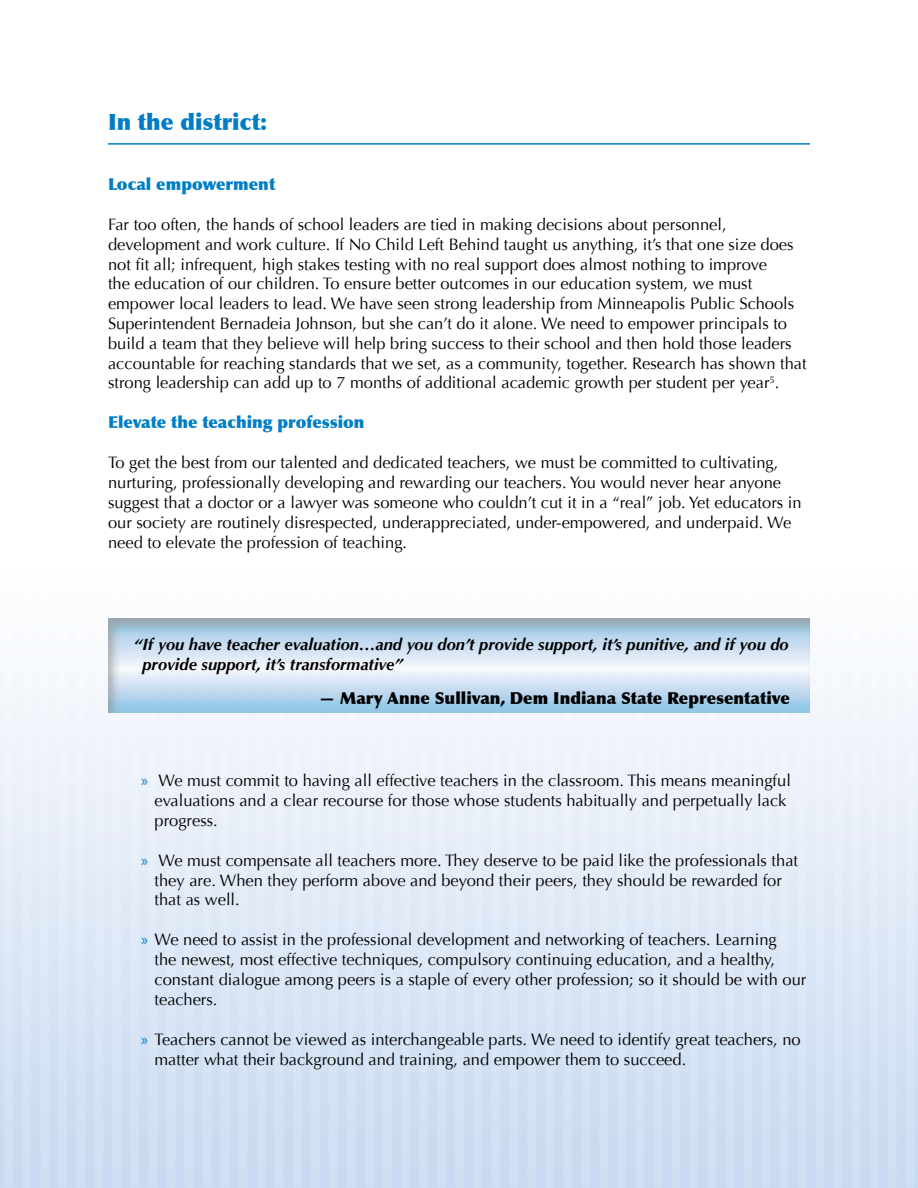
<style>
.page{position:relative;width:918px;height:1188px;background:#fff}
.page>*{position:absolute;margin:0;border:0;box-sizing:border-box;transform-origin:0 0}
.t1{font:900 22.5px "Optima";color:#007dc5}
.t2{font:16.5px/19.8px "Optima";color:#000}
.t3{font:italic 700 16.5px/19.8px "Optima";color:#000}
.t4{font:900 16.5px "Optima";color:#000}
.t5{font:900 16.5px "Optima";color:#007dc5}
.s1{font-family:"Myriad Pro";color:#007dc5}
</style>
<div class="page">
<hr style="left:108px;top:143px;width:702px;height:2px;background:#007dc5">
<div style="left:108px;top:617px;width:703px;height:97px;background:#000;opacity:.75"></div>
<h1 class="t1" style="left:108px;top:108px;width:161px">In the district:</h1>
<p class="t5" style="left:108px;top:174px;width:169px">Local empowerment</p>
<p class="t2" style="left:108px;top:215px;width:700px">Far too often, the hands of school leaders are tied in making decisions about personnel, development and work culture. If No Child Left Behind taught us anything, it’s that one size does not fit all; infrequent, high stakes testing with no real support does almost nothing to improve<br>the education of our children. To ensure better outcomes in our education system, we must empower local leaders to lead. We have seen strong leadership from Minneapolis Public Schools Superintendent Bernadeia Johnson, but she can’t do it alone. We need to empower principals to build a team that they believe will help bring success to their school and then hold those leaders accountable for reaching standards that we set, as a community, together. Research has shown that strong leadership can add up to 7 months of additional academic growth per student per year<sup>5</sup>.</p>
<p class="t5" style="left:108px;top:413px;width:258px">Elevate the teaching profession</p>
<p class="t2" style="left:108px;top:453px;width:695px">To get the best from our talented and dedicated teachers, we must be committed to cultivating, nurturing, professionally developing and rewarding our teachers. You would never hear anyone suggest that a doctor or a lawyer was someone who couldn’t cut it in a “real” job. Yet educators in our society are routinely disrespected, underappreciated, under-empowered, and underpaid. We need to elevate the profession of teaching.</p>
<p class="t3" style="left:142px;top:635px;width:648px;text-indent:-8px">“If you have teacher evaluation…and you don’t provide support, it’s punitive, and if you do provide support, it’s transformative”</p>
<p class="t4" style="left:319px;top:688px;width:473px">— Mary Anne Sullivan, Dem Indiana State Representative</p>
<p class="t2" style="left:155px;top:771px;width:638px;text-indent:-13px"><span class="s1">»</span> We must commit to having all effective teachers in the classroom. This means meaningful evaluations and a clear recourse for those whose students habitually and perpetually lack progress.</p>
<p class="t2" style="left:155px;top:850px;width:645px;text-indent:-13px"><span class="s1">»</span> We must compensate all teachers more. They deserve to be paid like the professionals that they are. When they perform above and beyond their peers, they should be rewarded for that as well.</p>
<p class="t2" style="left:155px;top:930px;width:653px;text-indent:-13px"><span class="s1">»</span> We need to assist in the professional development and networking of teachers. Learning<br>the newest, most effective techniques, compulsory continuing education, and a healthy, constant dialogue among peers is a staple of every other profession; so it should be with our teachers.</p>
<p class="t2" style="left:155px;top:1030px;width:648px;text-indent:-13px"><span class="s1">»</span> Teachers cannot be viewed as interchangeable parts. We need to identify great teachers, no matter what their background and training, and empower them to succeed.</p>
</div>
